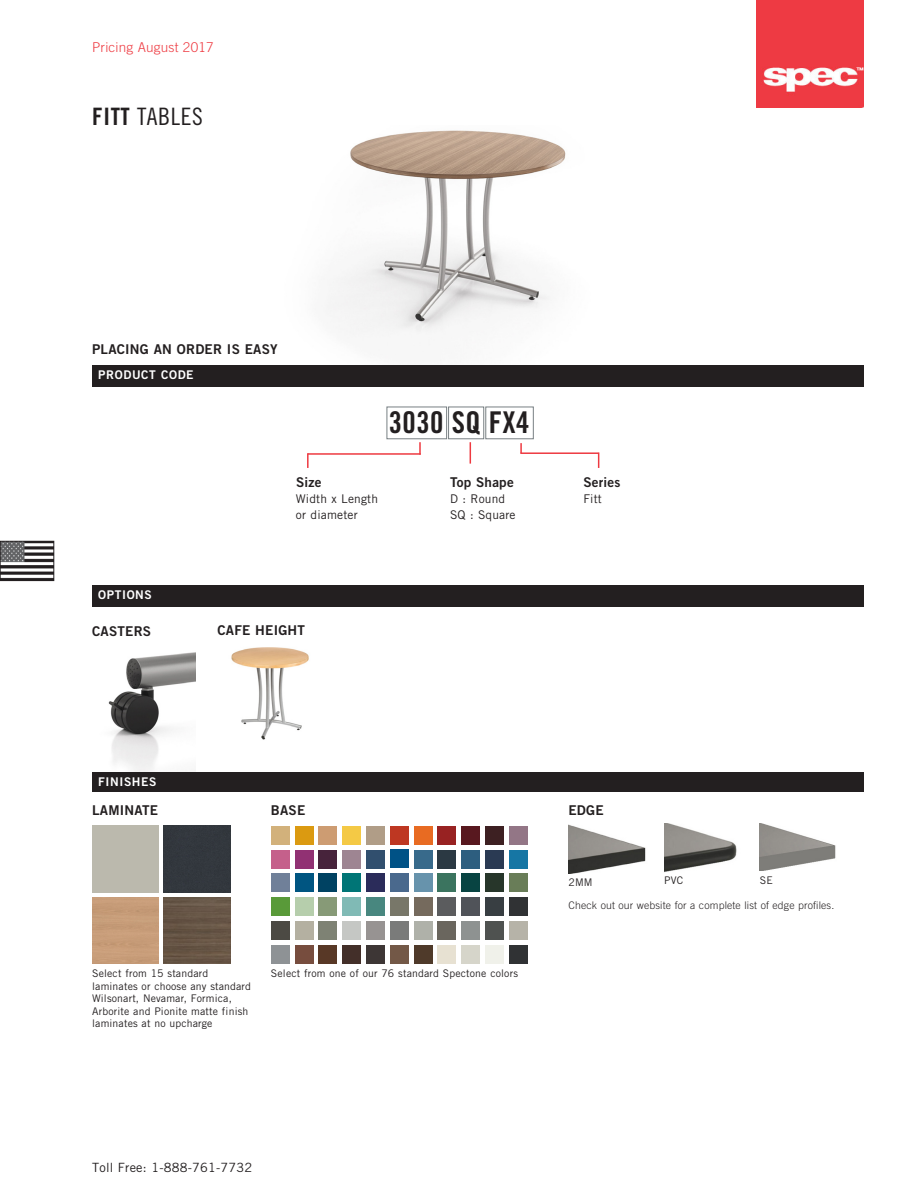
<style>
.page{position:relative;width:918px;height:1188px;background:#fff}
.page>*{position:absolute;margin:0;border:0;box-sizing:border-box;transform-origin:0 0}
.COPY{font:30px "Trade Gothic LT Std Bd Cn 20";letter-spacing:.015em;color:#231f20}
.t1{font:24px "Trade Gothic LT Std Cn 18";letter-spacing:.025em;color:#231f20}
.COPY-2{font:13.5px "Trade Gothic LT Std Bd 2";letter-spacing:.015em;color:#231f20}
.t2{font:300 13.5px "Trade Gothic LT Std";letter-spacing:.015em;color:#ee3a41}
.t3{font:12.75px "Trade Gothic LT Std";letter-spacing:.015em;color:#231f20}
.COPY-3{font:12px "Trade Gothic LT Std";letter-spacing:.015em;color:#231f20}
.t4{font:12px "Trade Gothic LT Std Bd 2";letter-spacing:.05em;color:#fff}
.COPY-4{font:10.5px/12.6px "Trade Gothic LT Std";letter-spacing:.015em;color:#231f20}
.COPY-5{font:300 10.5px "Trade Gothic LT Std";letter-spacing:.015em;color:#231f20}
.s1{font-family:"Trade Gothic LT Std Bd Cn 20"}
</style>
<div class="page">
<img style="left:757px;top:0;width:107px;height:108px">
<img style="left:2px;top:543px;width:50px;height:36px">
<div style="left:0;top:541px;width:54px;height:40px;border:1px solid #231f20"></div>
<img style="left:108px;top:652px;width:87px;height:120px">
<img style="left:327px;top:130px;width:239px;height:205px">
<div style="left:92px;top:585px;width:772px;height:22px;background:#231f20"></div>
<div style="left:92px;top:365px;width:772px;height:22px;background:#231f20"></div>
<div style="left:92px;top:772px;width:772px;height:20px;background:#231f20"></div>
<div style="left:387px;top:407px;width:60px;height:32px;border:1px solid #788083"></div>
<div style="left:485px;top:407px;width:49px;height:32px;border:1px solid #788083"></div>
<div style="left:448px;top:407px;width:36px;height:32px;border:1px solid #788083"></div>
<svg style="left:419px;top:442px;width:2px;height:11px"></svg>
<svg style="left:470px;top:442px;width:1px;height:22px"></svg>
<svg style="left:520px;top:443px;width:2px;height:9px"></svg>
<hr style="left:308px;top:453px;width:113px;height:2px;background:#ee3a41">
<hr style="left:520px;top:452px;width:78px;height:2px;background:#ee3a41">
<svg style="left:307px;top:453px;width:2px;height:15px"></svg>
<svg style="left:598px;top:452px;width:1px;height:16px"></svg>
<img style="left:231px;top:647px;width:78px;height:93px">
<img style="left:569px;top:825px;width:77px;height:49px">
<img style="left:164px;top:897px;width:66px;height:67px">
<div style="left:164px;top:826px;width:66px;height:66px;background:#33373e"></div>
<div style="left:271px;top:826px;width:19px;height:19px;background:#d2b17b"></div>
<div style="left:342px;top:826px;width:19px;height:19px;background:#f4c945"></div>
<div style="left:295px;top:826px;width:19px;height:19px;background:#db9a11"></div>
<div style="left:319px;top:826px;width:18px;height:19px;background:#cd9c72"></div>
<div style="left:366px;top:826px;width:19px;height:19px;background:#b09d87"></div>
<div style="left:390px;top:826px;width:19px;height:19px;background:#be3722"></div>
<div style="left:414px;top:826px;width:18px;height:19px;background:#e86b22"></div>
<div style="left:438px;top:826px;width:18px;height:19px;background:#982222"></div>
<div style="left:414px;top:850px;width:18px;height:18px;background:#386a8b"></div>
<div style="left:366px;top:850px;width:19px;height:18px;background:#314f6e"></div>
<div style="left:342px;top:850px;width:19px;height:18px;background:#9e8592"></div>
<div style="left:319px;top:850px;width:18px;height:18px;background:#47233b"></div>
<div style="left:295px;top:850px;width:18px;height:18px;background:#913173"></div>
<div style="left:271px;top:850px;width:19px;height:18px;background:#c5608b"></div>
<div style="left:509px;top:826px;width:19px;height:19px;background:#937686"></div>
<div style="left:390px;top:849px;width:19px;height:19px;background:#005286"></div>
<div style="left:485px;top:826px;width:19px;height:19px;background:#3d2022"></div>
<div style="left:461px;top:826px;width:19px;height:19px;background:#58181f"></div>
<div style="left:438px;top:850px;width:18px;height:18px;background:#2b3943"></div>
<div style="left:461px;top:850px;width:19px;height:18px;background:#2d5e7f"></div>
<div style="left:485px;top:850px;width:19px;height:18px;background:#2a3a53"></div>
<div style="left:509px;top:850px;width:19px;height:18px;background:#1676a4"></div>
<div style="left:271px;top:873px;width:19px;height:19px;background:#708099"></div>
<div style="left:295px;top:873px;width:19px;height:19px;background:#005581"></div>
<div style="left:319px;top:873px;width:18px;height:19px;background:#004262"></div>
<div style="left:342px;top:873px;width:19px;height:19px;background:#007576"></div>
<div style="left:366px;top:873px;width:19px;height:19px;background:#2b2c5a"></div>
<div style="left:390px;top:873px;width:19px;height:19px;background:#4a698d"></div>
<div style="left:414px;top:873px;width:18px;height:19px;background:#6793ac"></div>
<div style="left:390px;top:897px;width:19px;height:19px;background:#787769"></div>
<div style="left:438px;top:897px;width:18px;height:19px;background:#5b5c5e"></div>
<div style="left:366px;top:897px;width:19px;height:19px;background:#48877f"></div>
<div style="left:342px;top:897px;width:19px;height:19px;background:#80bab5"></div>
<div style="left:319px;top:897px;width:18px;height:19px;background:#879a77"></div>
<div style="left:295px;top:897px;width:19px;height:19px;background:#b6ceac"></div>
<div style="left:271px;top:897px;width:19px;height:19px;background:#599a39"></div>
<div style="left:509px;top:873px;width:19px;height:19px;background:#697d58"></div>
<div style="left:485px;top:873px;width:19px;height:19px;background:#27362a"></div>
<div style="left:461px;top:873px;width:19px;height:19px;background:#084442"></div>
<div style="left:438px;top:873px;width:18px;height:19px;background:#3b745f"></div>
<div style="left:414px;top:897px;width:18px;height:19px;background:#756a5d"></div>
<div style="left:438px;top:921px;width:18px;height:19px;background:#6a665e"></div>
<div style="left:485px;top:921px;width:19px;height:19px;background:#4f5250"></div>
<div style="left:461px;top:921px;width:19px;height:19px;background:#8e9291"></div>
<div style="left:509px;top:897px;width:19px;height:19px;background:#303234"></div>
<div style="left:509px;top:945px;width:19px;height:19px;background:#303234"></div>
<div style="left:461px;top:897px;width:19px;height:19px;background:#505359"></div>
<div style="left:509px;top:921px;width:19px;height:19px;background:#b6b3a8"></div>
<div style="left:271px;top:945px;width:19px;height:19px;background:#8e9295"></div>
<div style="left:485px;top:897px;width:19px;height:19px;background:#383e42"></div>
<div style="left:271px;top:921px;width:19px;height:19px;background:#4c4a44"></div>
<div style="left:295px;top:945px;width:18px;height:19px;background:#774d3e"></div>
<div style="left:342px;top:945px;width:19px;height:19px;background:#432f29"></div>
<div style="left:295px;top:921px;width:19px;height:19px;background:#b4b0a1"></div>
<div style="left:319px;top:921px;width:18px;height:19px;background:#7e8274"></div>
<div style="left:366px;top:945px;width:19px;height:19px;background:#3d3635"></div>
<div style="left:319px;top:945px;width:18px;height:19px;background:#583826"></div>
<div style="left:342px;top:921px;width:19px;height:19px;background:#c5c7c4"></div>
<div style="left:366px;top:921px;width:19px;height:19px;background:#979392"></div>
<div style="left:438px;top:945px;width:18px;height:19px;background:#e7e1d2"></div>
<div style="left:390px;top:945px;width:19px;height:19px;background:#735847"></div>
<div style="left:414px;top:945px;width:18px;height:19px;background:#4f3a2a"></div>
<div style="left:461px;top:945px;width:19px;height:19px;background:#d6d5ca"></div>
<div style="left:390px;top:921px;width:19px;height:19px;background:#7a7b7a"></div>
<div style="left:414px;top:921px;width:18px;height:19px;background:#afb1a9"></div>
<div style="left:485px;top:945px;width:19px;height:19px;background:#f0f1ea"></div>
<img style="left:664px;top:823px;width:73px;height:49px">
<img style="left:760px;top:823px;width:76px;height:48px">
<p class="t2" style="left:92px;top:39px;width:123px">Pricing August 2017</p>
<p class="t1" style="left:92px;top:102px;width:112px"><span class="s1">FITT</span> TABLES</p>
<p class="COPY-2" style="left:92px;top:341px;width:187px">PLACING AN ORDER IS EASY</p>
<p class="t4" style="left:98px;top:367px;width:97px">PRODUCT CODE</p>
<p class="t4" style="left:98px;top:588px;width:55px">OPTIONS</p>
<p class="COPY-2" style="left:296px;top:473px;width:27px">Size</p>
<p class="COPY" style="left:389px;top:404px;width:142px">3030 SQ FX4</p>
<p class="COPY-2" style="left:450px;top:473px;width:65px">Top Shape</p>
<p class="COPY-2" style="left:583px;top:473px;width:39px">Series</p>
<p class="COPY-3" style="left:296px;top:491px;width:84px">Width x Length</p>
<p class="COPY-3" style="left:583px;top:491px;width:20px">Fitt</p>
<p class="COPY-3" style="left:296px;top:508px;width:63px">or diameter</p>
<p class="COPY-3" style="left:450px;top:491px;width:57px">D : Round</p>
<p class="COPY-3" style="left:450px;top:508px;width:67px">SQ : Square</p>
<p class="COPY-2" style="left:92px;top:623px;width:60px">CASTERS</p>
<p class="COPY-2" style="left:218px;top:622px;width:89px">CAFE HEIGHT</p>
<p class="t4" style="left:98px;top:774px;width:60px">FINISHES</p>
<p class="COPY-2" style="left:92px;top:802px;width:67px">LAMINATE</p>
<p class="COPY-2" style="left:271px;top:802px;width:36px">BASE</p>
<p class="COPY-2" style="left:569px;top:802px;width:37px">EDGE</p>
<p class="COPY-4" style="left:569px;top:876px;width:26px">2MM</p>
<p class="COPY-4" style="left:664px;top:874px;width:20px">PVC</p>
<p class="COPY-4" style="left:760px;top:874px;width:14px">SE</p>
<p class="COPY-4" style="left:92px;top:967px;width:160px">Select from 15 standard laminates or choose any standard<br>Wilsonart, Nevamar, Formica,<br>Arborite and Pionite matte finish laminates at no upcharge</p>
<p class="COPY-4" style="left:271px;top:967px;width:249px">Select from one of our 76 standard Spectone colors</p>
<p class="COPY-5" style="left:569px;top:899px;width:267px">Check out our website for a complete list of edge profiles.</p>
<p class="t3" style="left:92px;top:1160px;width:162px">Toll Free: 1-888-761-7732</p>
</div>
